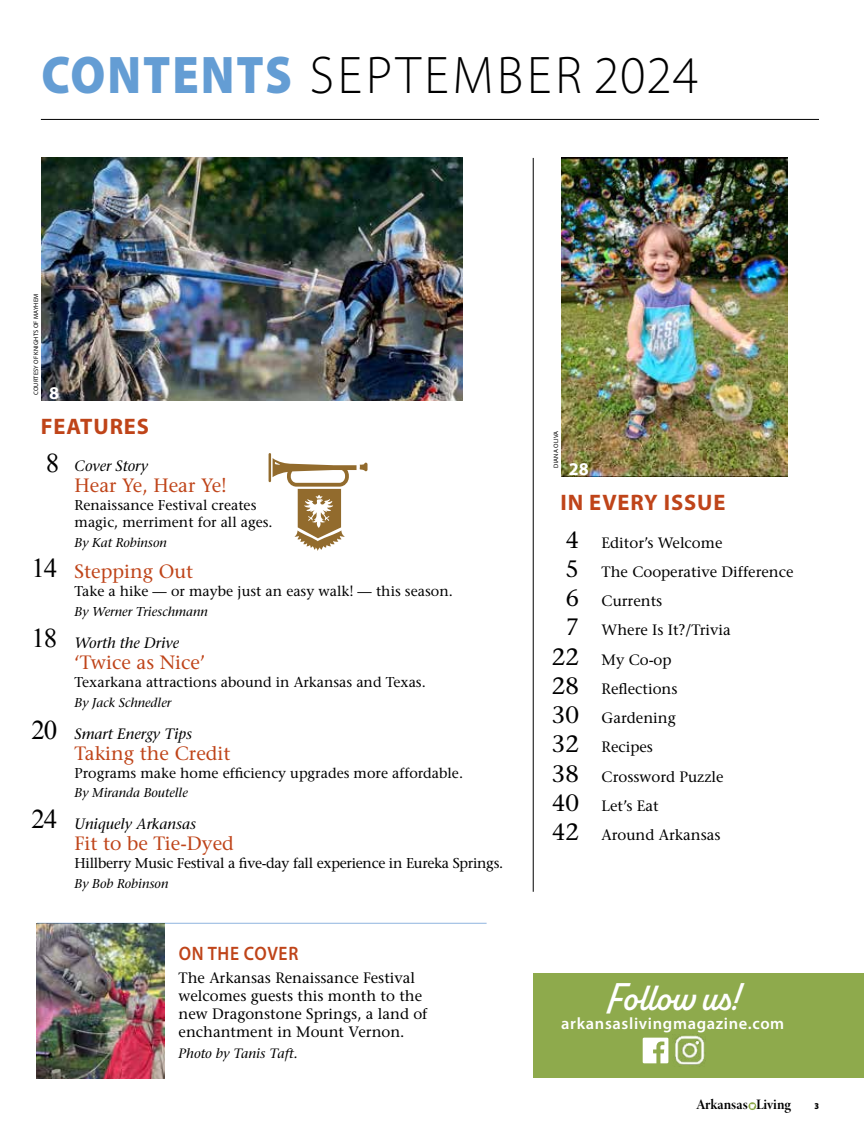
<style>
.page{position:relative;width:864px;height:1134px;background:#fff}
.page>*{position:absolute;margin:0;border:0;box-sizing:border-box;transform-origin:0 0}
.t1{font:300 semi-expanded 53.25px "Myriad Pro";letter-spacing:.08em;color:#000;scale:.9 1}
.t2{font:600 39px "Alkaline";color:#fff}
.t3{font:27px "Times New Roman";letter-spacing:-.04em;color:#000}
.t4{font:700 22.5px "Myriad Pro";letter-spacing:.04em;color:#bf4419}
.t5{font:600 19.5px "Myriad Pro";letter-spacing:.04em;color:#bf4419;scale:.9 1}
.t6{font:500 19.2px "Stone Serif Std";color:#bf4419}
.t7{font:700 18px "Myriad Pro";color:#fff}
.t8{font:600 16.5px "Myriad Pro";letter-spacing:.04em;color:#fff}
.t9{font:500 15px/18px "Stone Serif Std";color:#000}
.t10{font:italic 500 15px "Stone Serif Std";color:#000}
.t11{font:700 14.55px "Minion 3 Display";color:#000}
.t12{font:500 14.25px/17.1px "Stone Serif Std";color:#000}
.t13{font:500 14.25px "Stone Serif Std";letter-spacing:-.02em;color:#000}
.t14{font:italic 500 13.5px "Stone Serif Std";color:#000}
.t15{font:italic 500 12.9px "Stone Serif Std";color:#000}
.t16{font:900 9px "Myriad Pro";color:#000;scale:.9 1}
.t17{font:6.45px "Myriad Pro";letter-spacing:.02em;color:#000}
.s1{font-weight:900;font-stretch:normal;color:#649dd4}
.s2{font-size:23.7px}
</style>
<div class="page">
<hr style="left:41px;top:119px;width:778px;height:1px;background:#000">
<hr style="left:37px;top:923px;width:450px;height:1px;background:#8fb4df">
<hr style="left:533px;top:158px;width:1px;height:734px;background:#000">
<img style="left:41px;top:158px;width:421px;height:243px">
<img style="left:562px;top:158px;width:225px;height:319px">
<div style="left:533px;top:973px;width:331px;height:105px;background:#8eaa4c"></div>
<svg style="left:643px;top:1038px;width:25px;height:25px"></svg>
<img style="left:675px;top:1035px;width:30px;height:30px">
<img style="left:36px;top:923px;width:129px;height:156px">
<hr style="left:269px;top:453px;width:2px;height:29px;background:#926b2d">
<svg style="left:273px;top:458px;width:95px;height:93px"></svg>
<svg style="left:748px;top:1102px;width:8px;height:8px"></svg>
<svg style="left:750px;top:1104px;width:5px;height:5px"></svg>
<h1 class="t1" style="left:41px;top:43px;width:732px"><span class="s1">CONTENTS</span> SEPTEMBER 2024</h1>
<p class="t17" style="left:32px;top:395px;width:103px;rotate:-90deg">COURTESY OF KNIGHTS OF MAYHEM</p>
<p class="t7" style="left:49px;top:381px;width:11px">8</p>
<h3 class="t4" style="left:41px;top:412px;width:110px">FEATURES</h3>
<h3 class="t3" style="left:46px;top:445px;width:15px">8</h3>
<p class="t10" style="left:75px;top:457px;width:75px">Cover Story</p>
<p class="t6" style="left:75px;top:474px;width:154px">Hear Ye, Hear Ye!</p>
<p class="t12" style="left:75px;top:497px;width:200px">Renaissance Festival creates magic, merriment for all ages.</p>
<p class="t15" style="left:75px;top:535px;width:94px">By Kat Robinson</p>
<p class="t6" style="left:75px;top:560px;width:120px">Stepping Out</p>
<p class="t12" style="left:75px;top:583px;width:380px">Take a hike — or maybe just an easy walk! — this season.</p>
<p class="t15" style="left:75px;top:604px;width:135px">By Werner Trieschmann</p>
<p class="t10" style="left:75px;top:634px;width:106px">Worth the Drive</p>
<p class="t6" style="left:75px;top:651px;width:132px">‘Twice as Nice’</p>
<p class="t12" style="left:75px;top:673px;width:353px">Texarkana attractions abound in Arkansas and Texas.</p>
<p class="t15" style="left:75px;top:695px;width:98px">By Jack Schnedler</p>
<p class="t10" style="left:75px;top:725px;width:119px">Smart Energy Tips</p>
<p class="t6" style="left:75px;top:741px;width:158px">Taking the Credit</p>
<p class="t12" style="left:75px;top:764px;width:390px">Programs make home efficiency upgrades more affordable.</p>
<p class="t15" style="left:75px;top:785px;width:115px">By Miranda Boutelle</p>
<p class="t10" style="left:75px;top:816px;width:123px">Uniquely Arkansas</p>
<p class="t6" style="left:75px;top:832px;width:161px">Fit to be Tie-Dyed</p>
<p class="t13" style="left:75px;top:855px;width:430px">Hillberry Music Festival a five-day fall experience in Eureka Springs.</p>
<p class="t15" style="left:75px;top:876px;width:95px">By Bob Robinson</p>
<h3 class="t3" style="left:32px;top:550px;width:27px">14</h3>
<h3 class="t3" style="left:32px;top:620px;width:27px">18</h3>
<h3 class="t3" style="left:32px;top:712px;width:27px">20</h3>
<h3 class="t3" style="left:32px;top:801px;width:27px">24</h3>
<h3 class="t5" style="left:179px;top:941px;width:134px">ON THE COVER</h3>
<p class="t9" style="left:179px;top:969px;width:250px">The Arkansas Renaissance Festival welcomes guests this month to the new Dragonstone Springs, a land of enchantment in Mount Vernon.</p>
<p class="t14" style="left:179px;top:1045px;width:120px">Photo by Tanis Taft.</p>
<p class="t17" style="left:552px;top:468px;width:38px;rotate:-90deg">DIANA OLIVA</p>
<p class="t7" style="left:569px;top:458px;width:21px">28</p>
<h3 class="t4" style="left:561px;top:488px;width:166px">IN EVERY ISSUE</h3>
<p class="t9" style="left:566px;top:534px;width:158px"><span class="s2">4</span> Editor’s Welcome</p>
<p class="t9" style="left:566px;top:563px;width:229px"><span class="s2">5</span> The Cooperative Difference</p>
<p class="t9" style="left:566px;top:592px;width:98px"><span class="s2">6</span> Currents</p>
<p class="t9" style="left:566px;top:621px;width:167px"><span class="s2">7</span> Where Is It?/Trivia</p>
<p class="t9" style="left:552px;top:650px;width:121px"><span class="s2">22</span> My Co-op</p>
<p class="t9" style="left:552px;top:680px;width:127px"><span class="s2">28</span> Reflections</p>
<p class="t9" style="left:552px;top:709px;width:125px"><span class="s2">30</span> Gardening</p>
<p class="t9" style="left:552px;top:738px;width:103px"><span class="s2">32</span> Recipes</p>
<p class="t9" style="left:552px;top:767px;width:173px"><span class="s2">38</span> Crossword Puzzle</p>
<p class="t9" style="left:552px;top:797px;width:108px"><span class="s2">40</span> Let’s Eat</p>
<p class="t9" style="left:552px;top:826px;width:170px"><span class="s2">42</span> Around Arkansas</p>
<h2 class="t2" style="left:607px;top:973px;width:132px">Follow us!</h2>
<p class="t8" style="left:561px;top:1013px;width:225px">arkansaslivingmagazine.com</p>
<p class="t11" style="left:697px;top:1095px;width:95px">Arkansas Living</p>
<p class="t16" style="left:814px;top:1100px;width:7px">3</p>
</div>
